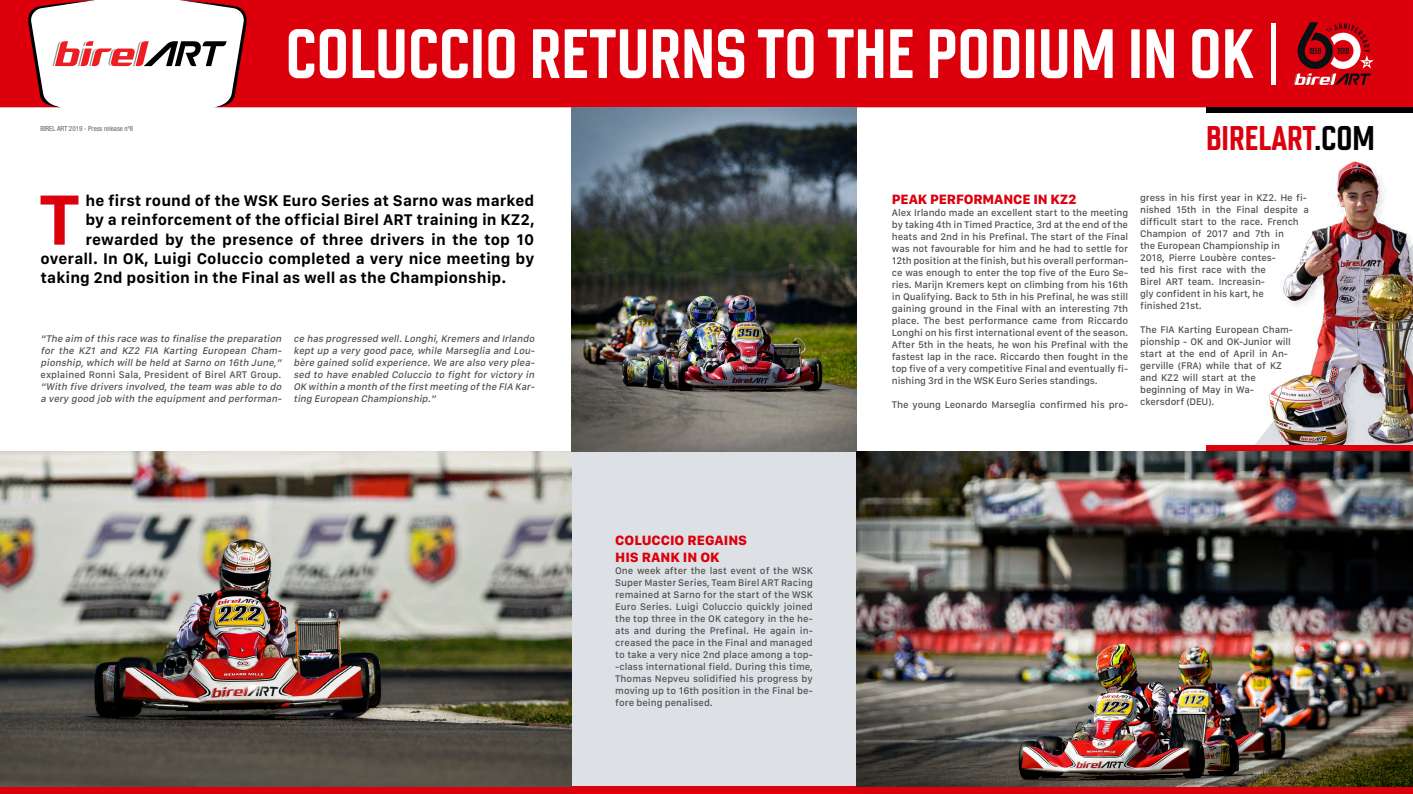
<style>
.page{position:relative;width:1413px;height:794px;background:#fff}
.page>*{position:absolute;margin:0;border:0;box-sizing:border-box;transform-origin:0 0}
.t1{font:700 73.6px "San Francisco Text";color:#dc000d}
.t2{font:700 69.6px "Chromoxome Pro";color:#fff}
.t3{font:700 34.2px "Chromoxome Pro";color:#dc000d}
.t4{font:700 16px "San Francisco Text";letter-spacing:.005em;color:#000}
.t5{font:800 14px/16.8px "San Francisco Text";color:#dc000d}
.t6{font:500 10px/12px "San Francisco Text";letter-spacing:-.01em;color:#4e4e4e;text-align:justify}
.t7{font:italic 500 10px/12px "San Francisco Text";color:#4e4e4e;text-align:justify}
.t8{font:condensed 7px "Helvetica Neue LT Pro";color:#646263}
.s1{color:#000}
</style>
<div class="page">
<div style="left:571px;top:451px;width:286px;height:335px;background:#dde1e5"></div>
<div style="left:0;top:786px;width:1413px;height:8px;background:#dc000d"></div>
<div style="left:249px;top:0;width:1164px;height:107px;background:#dc000d"></div>
<svg style="left:0;top:0;width:249px;height:107px"></svg>
<img style="left:0;top:451px;width:571px;height:335px">
<img style="left:571px;top:107px;width:286px;height:344px">
<img style="left:857px;top:451px;width:556px;height:335px">
<div style="left:1206px;top:107px;width:207px;height:6px;background:#000"></div>
<hr style="left:1271px;top:23px;width:4px;height:61px;background:#fff">
<svg style="left:1293px;top:22px;width:80px;height:63px"></svg>
<img style="left:1262px;top:161px;width:151px;height:291px">
<div style="left:1206px;top:445px;width:207px;height:6px;background:#dc000d"></div>
<p class="t8" style="left:41px;top:125px;width:94px">BIREL ART 2019 - Press release nº8</p>
<h2 class="t2" style="left:285px;top:13px;width:969px">COLUCCIO RETURNS TO THE PODIUM IN OK</h2>
<h3 class="t3" style="left:1206px;top:118px;width:170px">BIRELART<span class="s1">.COM</span></h3>
<h1 class="t1" style="left:39px;top:174px;width:42px">T</h1>
<h3 class="t4" style="left:85px;top:191px;width:450px">he first round of the WSK Euro Series at Sarno was marked</h3>
<h3 class="t4" style="left:85px;top:210px;width:450px">by a reinforcement of the official Birel ART training in KZ2,</h3>
<h3 class="t4" style="left:85px;top:229px;width:450px">rewarded by the presence of three drivers in the top 10</h3>
<h3 class="t4" style="left:41px;top:248px;width:495px">overall. In OK, Luigi Coluccio completed a very nice meeting by</h3>
<h3 class="t4" style="left:41px;top:268px;width:467px">taking 2nd position in the Final as well as the Championship.</h3>
<p class="t7" style="left:41px;top:333px;width:245px">“The aim ofthis race was to finalise the preparation for the KZ1 and KZ2 FIA Karting European Cham&shy;pionship,which willbe held atSarno on 16th June,”</p>
<p class="t6" style="left:41px;top:369px;width:242px">explained Ronni Sala, President of Birel ART Group.</p>
<p class="t7" style="left:41px;top:381px;width:245px">“With five drivers involved,the team was able to do a very good job with the equipmentand performan-</p>
<p class="t7" style="left:293px;top:333px;width:245px">ce has progressed well.Longhi,Kremers and Irlando keptup a very good pace,while Marseglia and Lou&shy;bère gained solid experience.We are also very plea&shy;sed to have enabled Coluccio to fight for victory in OK within a month ofthe firstmeeting ofthe FIA Kar&shy;ting European Championship.”</p>
<h3 class="t5" style="left:615px;top:533px;width:133px">COLUCCIO REGAINS<br>HIS RANK IN OK</h3>
<p class="t6" style="left:615px;top:565px;width:199px">One week after the last event of the WSK Super Master Series, Team Birel ART Racing remained at Sarno for the start of the WSK Euro Series. Luigi Coluccio quickly joined the top three in the OK category in the he&shy;ats and during the Prefinal. He again in&shy;creased the pace in the Final and managed to take a very nice 2nd place among a top--class international field. During this time, Thomas Nepveu solidified his progress by moving up to 16th position in the Final be&shy;fore being penalised.</p>
<h3 class="t5" style="left:892px;top:192px;width:186px">PEAK PERFORMANCE IN KZ2</h3>
<p class="t6" style="left:892px;top:208px;width:238px">Alex Irlando made an excellent start to the meeting by taking 4th in Timed Practice, 3rd at the end of the heats and 2nd in his Prefinal. The start of the Final was not favourable for him and he had to settle for 12th position at the finish, but his overall performan&shy;ce was enough to enter the top five of the Euro Se&shy;ries. Marijn Kremers kept on climbing from his 16th in Qualifying. Back to 5th in his Prefinal, he was still gaining ground in the Final with an interesting 7th place. The best performance came from Riccardo Longhi on his first international event of the season.<br>After 5th in the heats, he won his Prefinal with the fastest lap in the race. Riccardo then fought in the top five of a very competitive Final and eventually fi&shy;nishing 3rd in the WSK Euro Series standings.</p>
<p class="t6" style="left:892px;top:400px;width:238px">The young Leonardo Marseglia confirmed his pro-</p>
<p class="t6" style="left:1140px;top:192px;width:170px;text-align:left">gress in his first year in KZ2. He fi&shy;nished 15th in the Final despite a difficult start to the race. French<br>Champion of 2017 and 7th in<br>the European Championship in<br>2018, Pierre Loubère contes-<br>ted his first race with the<br>Birel ART team. Increasin-<br>gly confident in his kart, he<br>finished 21st.</p>
<p class="t6" style="left:1140px;top:324px;width:154px;text-align:left">The FIA Karting European Cham&shy;pionship - OK and OK-Junior will start at the end of April in An&shy;gerville (FRA) while that of KZ and KZ2 will start at the beginning of May in Wa&shy;ckersdorf (DEU).</p>
</div>
